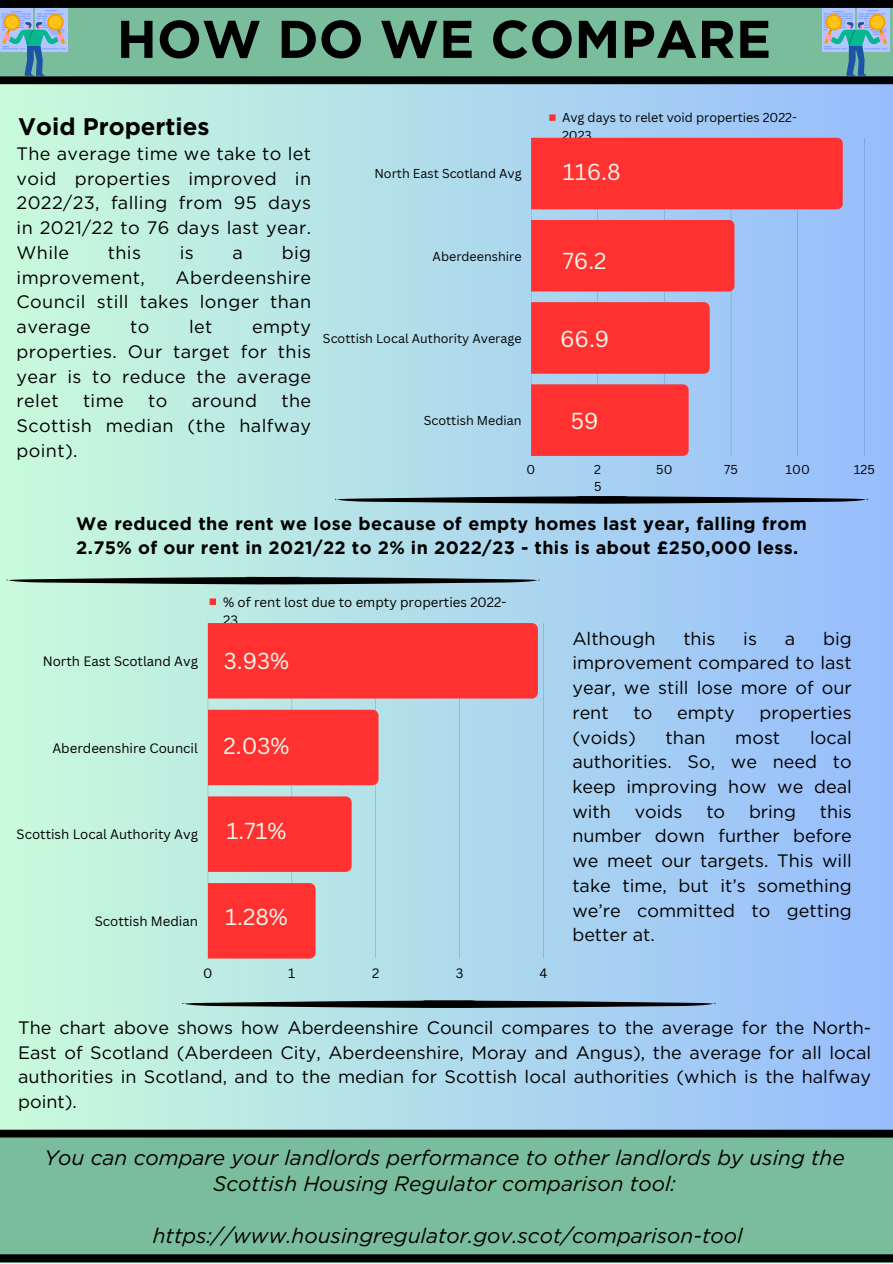
<style>
.page{position:relative;width:893px;height:1264px;background:#fff}
.page>*{position:absolute;margin:0;border:0;box-sizing:border-box;transform-origin:0 0}
.t1{font:700 52.95px "Gotham";color:#000}
.t2{font:700 24px "Gotham";color:#000}
.t3{font:22.5px "Canva Sans";color:#f6f6e9}
.t4{font:italic 20.85px/25.8px "Gotham";color:#000;text-align:center}
.t5{font:18px/24.8px "Gotham";color:#000;text-align:justify}
.t6{font:700 18px/24.8px "Gotham";letter-spacing:.02em;color:#000}
.t7{font:18px "Gotham";letter-spacing:.02em;color:#000}
.t8{font:13.2px/18px "Canva Sans";color:#000}
.t9{font:12.6px/17.1px "Canva Sans";color:#000}
</style>
<div class="page">
<div style="left:0;top:76px;width:892px;height:1186px;background:linear-gradient(to right,#c9fbda,#97bdfd)"></div>
<div style="left:0;top:1138px;width:892px;height:124px;background:#7abd9c"></div>
<svg style="left:0;top:1129px;width:892px;height:8px;background:#0f1315"></svg>
<svg style="left:67px;top:1254px;width:825px;height:8px;background:#040705"></svg>
<div style="left:549px;top:114px;width:6px;height:7px;background:#ff3131"></div>
<svg style="left:530px;top:138px;width:334px;height:318px;background:#d47186"></svg>
<svg style="left:837px;top:138px;width:5px;height:71px"></svg>
<svg style="left:728px;top:220px;width:6px;height:71px"></svg>
<svg style="left:704px;top:302px;width:5px;height:72px"></svg>
<svg style="left:682px;top:384px;width:6px;height:72px"></svg>
<div style="left:209px;top:598px;width:7px;height:7px;background:#ff3131"></div>
<svg style="left:208px;top:623px;width:335px;height:335px;background:#d097a0"></svg>
<svg style="left:532px;top:623px;width:6px;height:75px"></svg>
<svg style="left:372px;top:709px;width:6px;height:76px"></svg>
<div style="left:208px;top:796px;width:143px;height:75px;background:#ff3131"></div>
<div style="left:208px;top:883px;width:107px;height:75px;background:#ff3131"></div>
<svg style="left:334px;top:496px;width:534px;height:7px;background:#2d3841"></svg>
<svg style="left:6px;top:577px;width:534px;height:7px;background:#303c3b"></svg>
<svg style="left:181px;top:1000px;width:535px;height:7px;background:#333f44"></svg>
<svg style="left:0;top:0;width:892px;height:84px;background:#659882"></svg>
<img style="left:0;top:1254px;width:67px;height:9px">
<img style="left:822px;top:1254px;width:67px;height:9px">
<p class="t1" style="left:117px;top:7px;width:656px">HOW DO WE COMPARE</p>
<p class="t2" style="left:18px;top:112px;width:193px">Void Properties</p>
<p class="t9" style="left:562px;top:109px;width:236px">Avg days to relet void properties 2022-<br>2023</p>
<p class="t5" style="left:17px;top:141px;width:296px">The average time we take to let void properties improved in 2022/23, falling from 95 days in 2021/22 to 76 days last year.<br>While</p>
<p class="t5" style="left:108px;top:240px;width:35px">this</p>
<p class="t5" style="left:180px;top:240px;width:16px">is</p>
<p class="t5" style="left:232px;top:240px;width:12px">a</p>
<p class="t5" style="left:282px;top:240px;width:31px">big</p>
<p class="t7" style="left:17px;top:266px;width:130px">improvement,</p>
<p class="t5" style="left:17px;top:265px;width:296px;text-indent:159px">Aberdeenshire Council still takes longer than average</p>
<p class="t5" style="left:130px;top:314px;width:21px">to</p>
<p class="t5" style="left:189px;top:314px;width:25px">let</p>
<p class="t5" style="left:17px;top:314px;width:296px;text-indent:235px">empty properties. Our target for this year is to reduce the average relet</p>
<p class="t5" style="left:17px;top:388px;width:296px;text-indent:265px">the Scottish median (the halfway point).</p>
<p class="t5" style="left:83px;top:388px;width:42px">time</p>
<p class="t5" style="left:148px;top:388px;width:21px">to</p>
<p class="t5" style="left:192px;top:388px;width:67px">around</p>
<p class="t9" style="left:374px;top:165px;width:149px">North East Scotland Avg</p>
<p class="t3" style="left:562px;top:156px;width:59px">116.8</p>
<p class="t9" style="left:432px;top:247px;width:90px">Aberdeenshire</p>
<p class="t3" style="left:563px;top:245px;width:45px">76.2</p>
<p class="t9" style="left:323px;top:329px;width:200px">Scottish Local Authority Average</p>
<p class="t3" style="left:560px;top:323px;width:51px">66.9</p>
<p class="t9" style="left:423px;top:411px;width:99px">Scottish Median</p>
<p class="t3" style="left:571px;top:404px;width:29px">59</p>
<p class="t9" style="left:526px;top:461px;width:10px">0</p>
<p class="t9" style="left:594px;top:461px;width:9px">2<br>5</p>
<p class="t9" style="left:656px;top:461px;width:18px">50</p>
<p class="t9" style="left:724px;top:461px;width:15px">75</p>
<p class="t9" style="left:785px;top:461px;width:26px">100</p>
<p class="t9" style="left:853px;top:461px;width:22px">125</p>
<p class="t6" style="left:76px;top:510px;width:732px">We reduced the rent we lose because of empty homes last year, falling from<br>2.75% of our rent in 2021/22 to 2% in 2022/23 - this is about £250,000 less.</p>
<p class="t8" style="left:43px;top:651px;width:157px">North East Scotland Avg</p>
<p class="t8" style="left:223px;top:592px;width:285px">% of rent lost due to empty properties 2022-<br>23</p>
<p class="t3" style="left:224px;top:644px;width:67px">3.93%</p>
<p class="t8" style="left:52px;top:738px;width:147px">Aberdeenshire Council</p>
<p class="t3" style="left:223px;top:730px;width:68px">2.03%</p>
<p class="t8" style="left:17px;top:825px;width:183px">Scottish Local Authority Avg</p>
<p class="t8" style="left:95px;top:911px;width:105px">Scottish Median</p>
<p class="t3" style="left:226px;top:815px;width:61px">1.71%</p>
<p class="t3" style="left:225px;top:900px;width:64px">1.28%</p>
<p class="t8" style="left:203px;top:963px;width:11px">0</p>
<p class="t8" style="left:288px;top:963px;width:9px">1</p>
<p class="t8" style="left:372px;top:963px;width:9px">2</p>
<p class="t8" style="left:455px;top:963px;width:9px">3</p>
<p class="t8" style="left:539px;top:963px;width:9px">4</p>
<p class="t5" style="left:572px;top:625px;width:281px;text-indent:251px">big improvement compared to last year, we still lose more of our rent</p>
<p class="t5" style="left:572px;top:625px;width:84px">Although</p>
<p class="t5" style="left:683px;top:625px;width:34px">this</p>
<p class="t5" style="left:743px;top:625px;width:15px">is</p>
<p class="t5" style="left:784px;top:625px;width:12px">a</p>
<p class="t5" style="left:633px;top:700px;width:20px">to</p>
<p class="t5" style="left:677px;top:700px;width:59px">empty</p>
<p class="t5" style="left:759px;top:700px;width:94px">properties</p>
<p class="t5" style="left:572px;top:724px;width:65px">(voids)</p>
<p class="t5" style="left:665px;top:724px;width:41px">than</p>
<p class="t5" style="left:735px;top:724px;width:46px">most</p>
<p class="t5" style="left:572px;top:724px;width:281px;text-indent:238px">local authorities. So, we need to keep improving how we deal with</p>
<p class="t5" style="left:572px;top:798px;width:281px;text-indent:247px">this number down further before we meet our targets. This will take time, but it’s something we’re committed to getting better at.</p>
<p class="t5" style="left:634px;top:798px;width:49px">voids</p>
<p class="t5" style="left:706px;top:798px;width:20px">to</p>
<p class="t5" style="left:749px;top:798px;width:48px">bring</p>
<p class="t5" style="left:18px;top:1015px;width:854px">The chart above shows how Aberdeenshire Council compares to the average for the North-East of Scotland (Aberdeen City, Aberdeenshire, Moray and Angus), the average for all local authorities in Scotland, and to the median for Scottish local authorities (which is the halfway point).</p>
<p class="t4" style="left:44px;top:1144px;width:801px">You can compare your landlords performance to other landlords by using the<br>Scottish Housing Regulator comparison tool:</p>
<p class="t4" style="left:153px;top:1222px;width:591px">https://www.housingregulator.gov.scot/comparison-tool</p>
</div>
